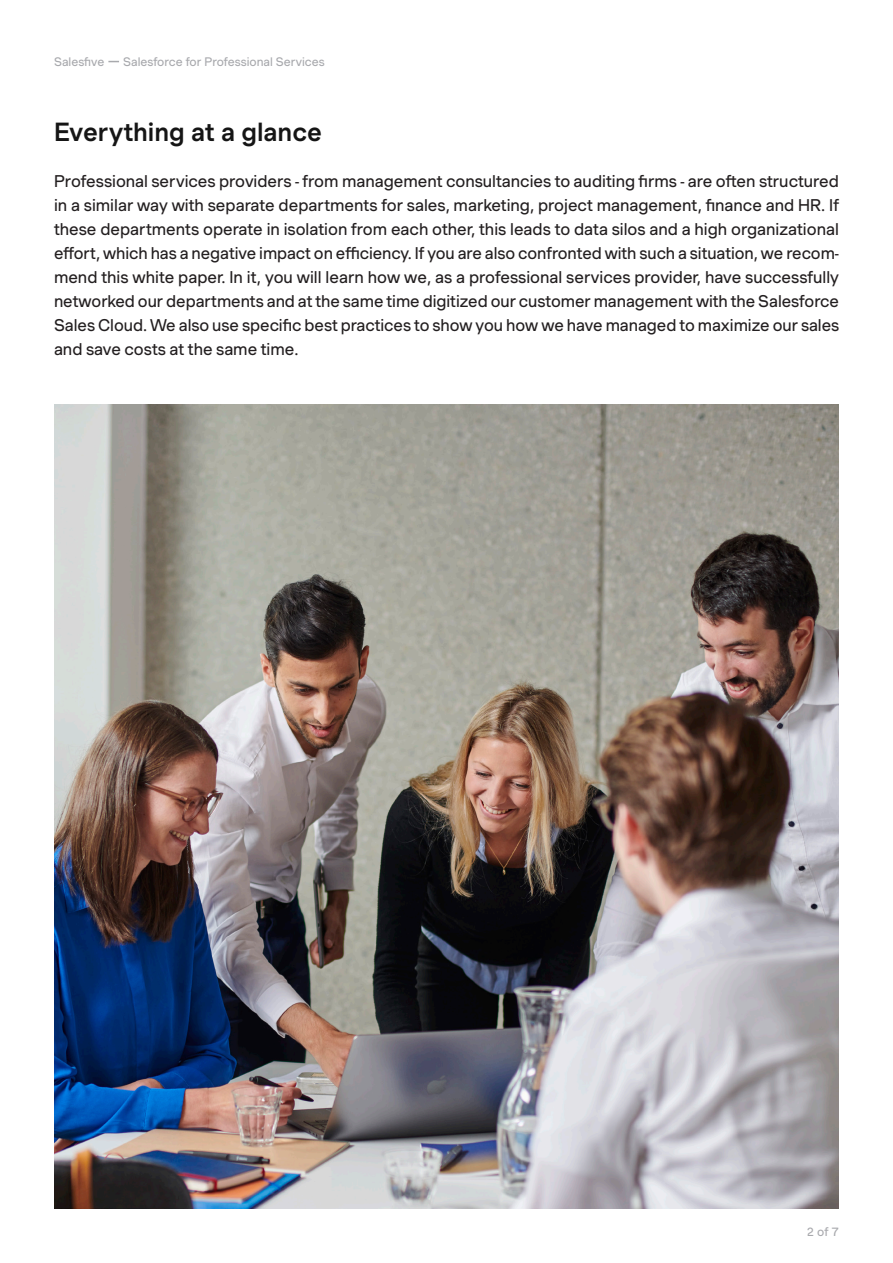
<style>
.page{position:relative;width:893px;height:1263px;background:#fff}
.page>*{position:absolute;margin:0;border:0;box-sizing:border-box;transform-origin:0 0}
.t1{font:500 25.5px "Muoto";color:#151515}
.t2{font:16.5px/24px "Muoto";color:#231f20;text-align:justify}
.t3{font:12px "Muoto";color:#a8a9ad}
</style>
<div class="page">
<img style="left:54px;top:404px;width:785px;height:805px">
<p class="t3" style="left:54px;top:52px;width:52px">Salesfive</p>
<p class="t3" style="left:123px;top:52px;width:203px">Salesforce for Professional Services</p>
<p class="t1" style="left:54px;top:113px;width:269px">Everything at a glance</p>
<p class="t2" style="left:54px;top:168px;width:787px">Professional services providers - from management consultancies to auditing firms - are often structured in a similar way with separate departments for sales, marketing, project management, finance and HR. If these departments operate in isolation from each other, this leads to data silos and a high organizational effort, which has a negative impact on efficiency. If you are also confronted with such a situation, we recom&shy;mend this white paper. In it, you will learn how we, as a professional services provider, have successfully networked our departments and at the same time digitized our customer management with the Salesforce Sales Cloud. We also use specific best practices to show you how we have managed to maximize our sales and save costs at the same time.</p>
<p class="t3" style="left:807px;top:1223px;width:34px">2 of 7</p>
</div>
